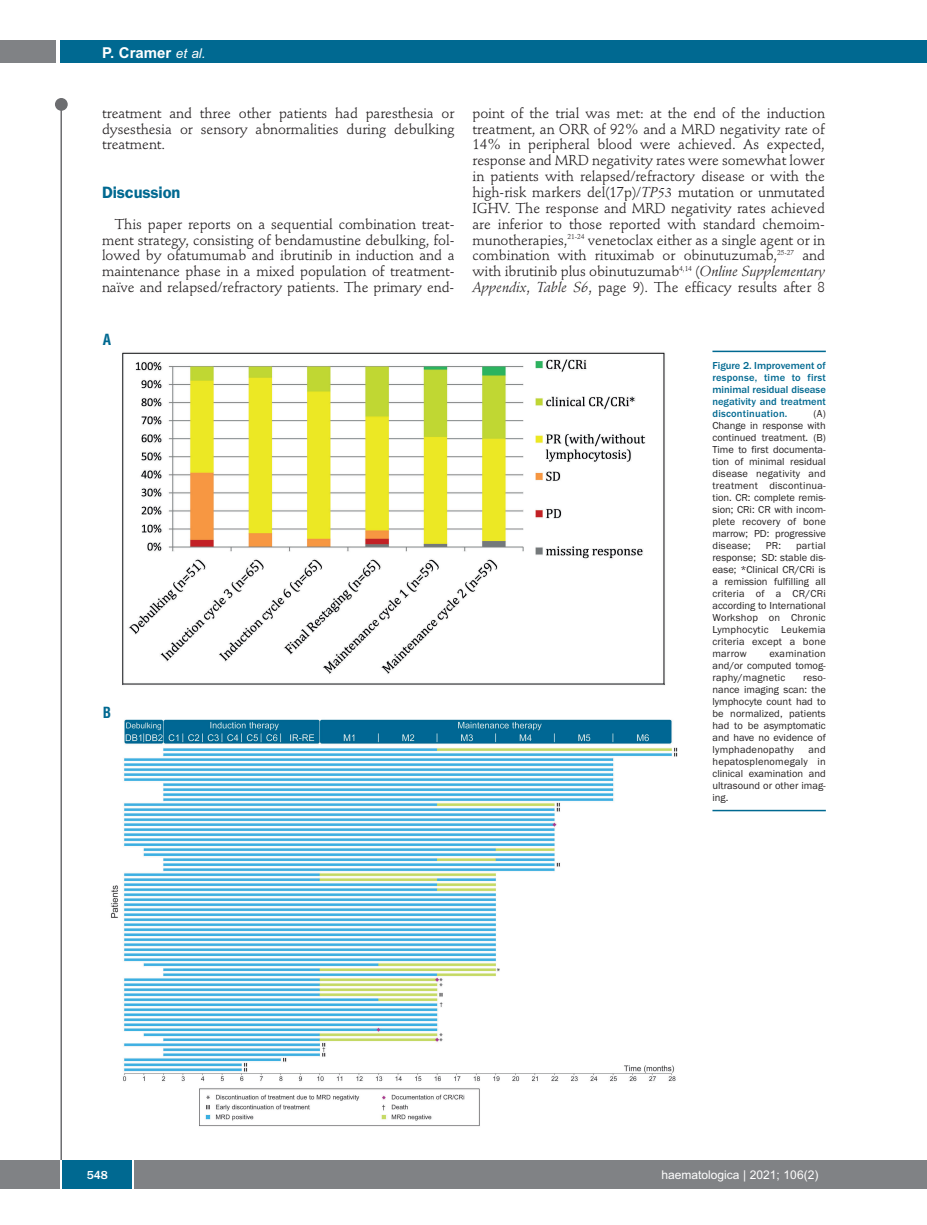
<style>
.page{position:relative;width:927px;height:1225px;background:#fff}
.page>*{position:absolute;margin:0;border:0;box-sizing:border-box;transform-origin:0 0}
.t1{font:600 16.5px "Franklin Gothic";letter-spacing:-.01em;color:#006991}
.t2{font:700 15px "Arial";color:#fff}
.t3{font:700 condensed 15px "Helvetica";color:#006991}
.t4{font:14.25px/15.9px "Stempel Schneidler";letter-spacing:-.005em;color:#231f20;text-align:justify}
.t5{font:12px "Arial";color:#fff}
.t6{font:500 12px "Franklin Gothic";color:#fff}
.t7{font:10.5px/12px "Franklin Gothic";color:#231f20;text-align:justify}
.t8{font:500 10.5px/12px "Franklin Gothic";color:#006991;text-align:justify}
.s1{font-weight:400;font-style:italic;font-size:13.5px}
.s2{font-style:italic}
</style>
<div class="page">
<div style="left:911px;top:40px;width:16px;height:22px;background:#006991"></div>
<div style="left:910px;top:1160px;width:17px;height:28px;background:#808285"></div>
<div style="left:55px;top:98px;width:13px;height:13px;background:#6c6d70;border-radius:50%"></div>
<hr style="left:60px;top:101px;width:2px;height:1061px;background:#6c6d70">
<div style="left:60px;top:40px;width:852px;height:22px;background:#006991"></div>
<div style="left:0;top:40px;width:56px;height:22px;background:#808285"></div>
<div style="left:0;top:1160px;width:911px;height:28px;background:#808285"></div>
<div style="left:62px;top:1160px;width:71px;height:28px;background:#006991"></div>
<hr style="left:60px;top:1160px;width:2px;height:28px;background:#fff">
<svg style="left:133px;top:1160px;width:1px;height:28px"></svg>
<img style="left:111px;top:352px;width:567px;height:775px">
<hr style="left:712px;top:351px;width:114px;height:1px;background:#006991">
<hr style="left:712px;top:810px;width:114px;height:1px;background:#006991">
<p class="t2" style="left:102px;top:44px;width:105px">P. Cramer <span class="s1">et al.</span></p>
<p class="t4" style="left:102px;top:106px;width:354px">treatment and three other patients had paresthesia or dysesthesia or sensory abnormalities during debulking treatment.</p>
<p class="t1" style="left:102px;top:186px;width:80px">Discussion</p>
<p class="t4" style="left:102px;top:217px;width:354px;text-indent:13px">This paper reports on a sequential combination treat&shy;ment strategy, consisting of bendamustine debulking, fol&shy;lowed by ofatumumab and ibrutinib in induction and a maintenance phase in a mixed population of treatment&shy;naïve and relapsed/refractory patients. The primary end-</p>
<p class="t3" style="left:103px;top:331px;width:10px">A</p>
<p class="t3" style="left:103px;top:703px;width:10px">B</p>
<p class="t4" style="left:472px;top:106px;width:354px">point of the trial was met: at the end of the induction treatment, an ORR of 92% and a MRD negativity rate of 14% in peripheral blood were achieved. As expected, response and MRD negativity rates were somewhat lower in patients with relapsed/refractory disease or with the high-risk markers del(17p)/<span class="s2">TP53</span> mutation or unmutated IGHV. The response and MRD negativity rates achieved are inferior to those reported with standard chemoim&shy;munotherapies,<sup>21-24</sup> venetoclax either as a single agent or in combination with rituximab or obinutuzumab,<sup>25-27</sup> and with ibrutinib plus obinutuzumab<sup>4,14</sup> (<span class="s2">Online Supplementary Appendix</span>, <span class="s2">Table S6</span>, page 9). The efficacy results after 8</p>
<p class="t8" style="left:712px;top:359px;width:115px">Figure 2. Improvement of response, time to first minimal residual disease negativity and treatment discontinuation.</p>
<p class="t7" style="left:712px;top:407px;width:115px;text-indent:101px">(A)<br>Change in response with continued treatment. (B)<br>Time to first documenta&shy;tion of minimal residual disease negativity and treatment discontinua&shy;tion. CR: complete remis&shy;sion; CRi: CR with incom&shy;plete recovery of bone marrow; PD: progressive disease;</p>
<p class="t7" style="left:712px;top:539px;width:115px;text-indent:84px">partial response; SD: stable dis&shy;ease; *Clinical CR/CRi is a remission fulfilling all criteria of a CR/CRi according to International Workshop on Chronic Lymphocytic Leukemia criteria except a bone marrow</p>
<p class="t7" style="left:766px;top:539px;width:17px">PR:</p>
<p class="t7" style="left:712px;top:647px;width:115px;text-indent:57px">examination and/or computed tomog&shy;raphy/magnetic</p>
<p class="t7" style="left:712px;top:671px;width:115px;text-indent:91px">reso&shy;nance imaging scan: the lymphocyte count had to be normalized, patients had to be asymptomatic and have no evidence of lymphadenopathy</p>
<p class="t7" style="left:712px;top:743px;width:115px;text-indent:96px">and hepatosplenomegaly in clinical examination and ultrasound or other imag&shy;ing.</p>
<p class="t6" style="left:87px;top:1167px;width:23px">548</p>
<p class="t5" style="left:661px;top:1167px;width:158px">haematologica | 2021; 106(2)</p>
</div>
